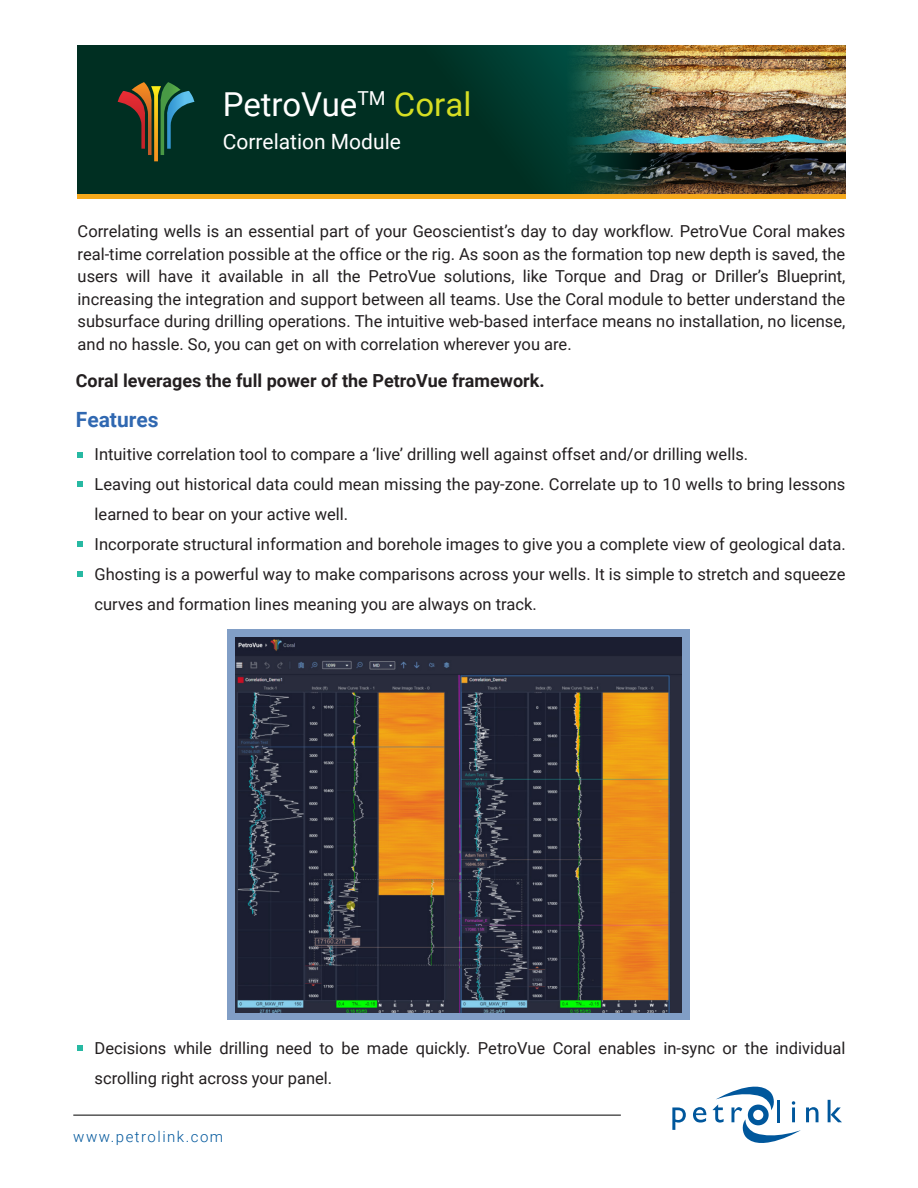
<style>
.page{position:relative;width:918px;height:1188px;background:#fff}
.page>*{position:absolute;margin:0;border:0;box-sizing:border-box;transform-origin:0 0}
.t1{font:33px "Roboto";color:#fff}
.t2{font:21px "Roboto";color:#fff}
.t3{font:700 21px "Roboto";color:#3068b1}
.t4{font:700 18px "Roboto";color:#231f20}
.t5{font:16.5px/30px "Roboto";color:#231f20}
.t6{font:300 15px "Roboto";letter-spacing:.1em;color:#00579c}
.s1{color:#d6de23}
</style>
<div class="page">
<svg style="left:78px;top:45px;width:485px;height:149px;background:#003124"></svg>
<img style="left:563px;top:45px;width:283px;height:149px">
<div style="left:78px;top:194px;width:768px;height:5px;background:#f6a81b"></div>
<svg style="left:672px;top:1107px;width:14px;height:23px"></svg>
<svg style="left:693px;top:1107px;width:13px;height:16px"></svg>
<svg style="left:828px;top:1100px;width:14px;height:22px"></svg>
<svg style="left:713px;top:1086px;width:105px;height:57px"></svg>
<hr style="left:73px;top:1115px;width:548px;height:1px;background:#000">
<svg style="left:77px;top:452px;width:6px;height:6px"></svg>
<svg style="left:77px;top:481px;width:6px;height:6px"></svg>
<svg style="left:77px;top:541px;width:6px;height:6px"></svg>
<svg style="left:77px;top:571px;width:6px;height:6px"></svg>
<svg style="left:118px;top:82px;width:76px;height:79px;background:#374b33"></svg>
<div style="left:227px;top:629px;width:463px;height:391px;background:#819ec6"></div>
<svg style="left:77px;top:1045px;width:6px;height:6px"></svg>
<img style="left:236px;top:637px;width:446px;height:376px">
<h1 class="t1" style="left:223px;top:82px;width:250px">PetroVue<sup>TM</sup> <span class="s1">Coral</span></h1>
<p class="t2" style="left:223px;top:127px;width:180px">Correlation Module</p>
<p class="t5" style="left:78px;top:219px;width:769px;line-height:22.5px;text-align:justify">Correlating wells is an essential part of your Geoscientist’s day to day workflow. PetroVue Coral makes real-time correlation possible at the office or the rig. As soon as the formation top new depth is saved, the users will have it available in all the PetroVue solutions, like Torque and Drag or Driller’s Blueprint, increasing the integration and support between all teams. Use the Coral module to better understand the subsurface during drilling operations. The intuitive web-based interface means no installation, no license, and no hassle. So, you can get on with correlation wherever you are.</p>
<p class="t4" style="left:76px;top:368px;width:470px">Coral leverages the full power of the PetroVue framework.</p>
<p class="t3" style="left:76px;top:405px;width:84px">Features</p>
<p class="t5" style="left:95px;top:438px;width:753px">Intuitive correlation tool to compare a ‘live’ drilling well against offset and/or drilling wells.<br>Leaving out historical data could mean missing the pay-zone. Correlate up to 10 wells to bring lessons learned to bear on your active well.<br>Incorporate structural information and borehole images to give you a complete view of geological data.<br>Ghosting is a powerful way to make comparisons across your wells. It is simple to stretch and squeeze curves and formation lines meaning you are always on track.</p>
<p class="t5" style="left:95px;top:1033px;width:752px">Decisions while drilling need to be made quickly. PetroVue Coral enables in-sync or the individual scrolling right across your panel.</p>
<p class="t6" style="left:73px;top:1126px;width:151px">www.petrolink.com</p>
</div>
